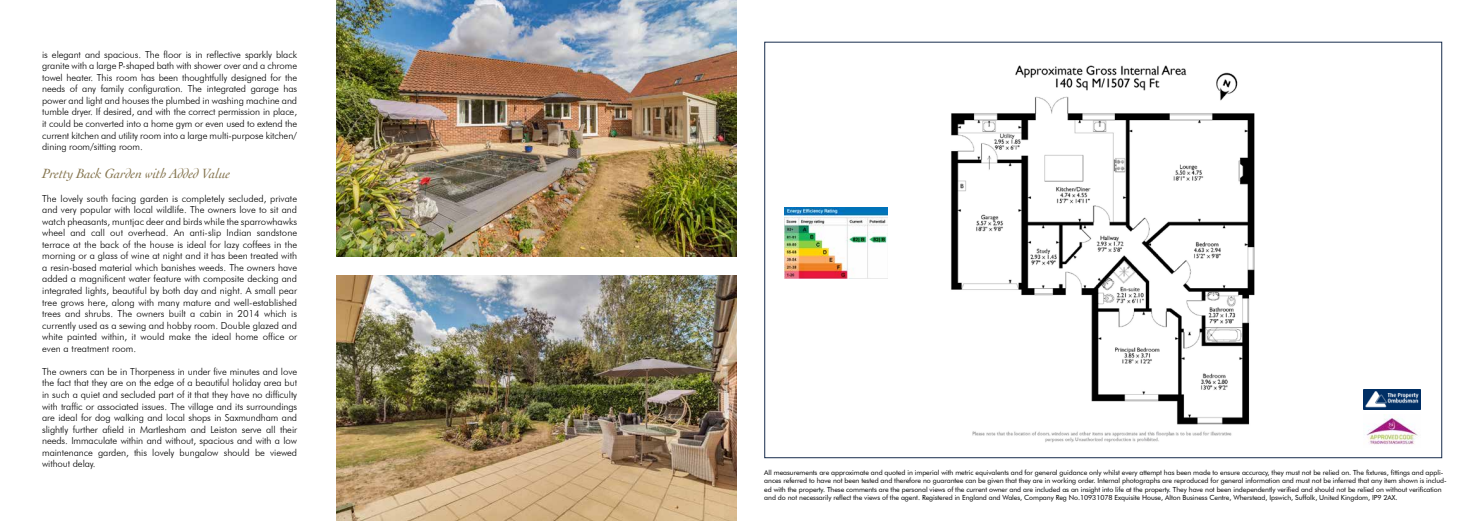
<style>
.page{position:relative;width:1474px;height:521px;background:#fff}
.page>*{position:absolute;margin:0;border:0;box-sizing:border-box;transform-origin:0 0}
.t1{font:italic 14px "Cochin";letter-spacing:-.01em;color:#85754f}
.t2{font:300 9.62px/11.5px "Futura BT";letter-spacing:-.01em;color:#000;text-align:justify}
.t3{font:7px/8.4px "Futura BT";letter-spacing:-.01em;color:#000}
</style>
<div class="page">
<img style="left:336px;top:0;width:401px;height:256px">
<img style="left:951px;top:65px;width:304px;height:378px">
<img style="left:1363px;top:390px;width:56px;height:19px">
<img style="left:1366px;top:414px;width:52px;height:31px">
<img style="left:785px;top:207px;width:103px;height:72px">
<img style="left:336px;top:275px;width:401px;height:246px">
<p class="t2" style="left:42px;top:48px;width:256px">is elegant and spacious. The floor is in reflective sparkly black granite with a large P-shaped bath with shower over and a chrome towel heater. This room has been thoughtfully designed for the needs of any family configuration. The integrated garage has power and light and houses the plumbed in washing machine and tumble dryer. If desired, and with the correct permission in place, it could be converted into a home gym or even used to extend the current kitchen and utility room into a large multi-purpose kitchen/ dining room/sitting room.</p>
<h1 class="t1" style="left:42px;top:164px;width:190px">Pretty Back Garden with Added Value</h1>
<p class="t2" style="left:42px;top:192px;width:256px">The lovely south facing garden is completely secluded, private and very popular with local wildlife. The owners love to sit and watch pheasants, muntjac deer and birds while the sparrowhawks wheel and call out overhead. An anti-slip Indian sandstone terrace at the back of the house is ideal for lazy coffees in the morning or a glass of wine at night and it has been treated with a resin-based material which banishes weeds. The owners have added a magnificent water feature with composite decking and integrated lights, beautiful by both day and night. A small pear tree grows here, along with many mature and well-established trees and shrubs. The owners built a cabin in 2014 which is currently used as a sewing and hobby room. Double glazed and white painted within, it would make the ideal home office or even a treatment room.</p>
<p class="t2" style="left:42px;top:365px;width:256px">The owners can be in Thorpeness in under five minutes and love the fact that they are on the edge of a beautiful holiday area but in such a quiet and secluded part of it that they have no difficulty with traffic or associated issues. The village and its surroundings are ideal for dog walking and local shops in Saxmundham and slightly further afield in Martlesham and Leiston serve all their needs. Immaculate within and without, spacious and with a low maintenance garden, this lovely bungalow should be viewed without delay.</p>
<p class="t3" style="left:764px;top:468px;width:684px">All measurements are approximate and quoted in imperial with metric equivalents and for general guidance only whilst every attempt has been made to ensure accuracy, they must not be relied on. The fixtures, fittings and appli&shy;ances referred to have not been tested and therefore no guarantee can be given that they are in working order. Internal photographs are reproduced for general information and must not be inferred that any item shown is includ&shy;ed with the property. These comments are the personal views of the current owner and are included as an insight into life at the property. They have not been independently verified and should not be relied on without verification and do not necessarily reflect the views of the agent. Registered in England and Wales, Company Reg No.10931078 Exquisite House, Alton Business Centre, Wherstead, Ipswich, Suffolk, United Kingdom, IP9 2AX.</p>
</div>
